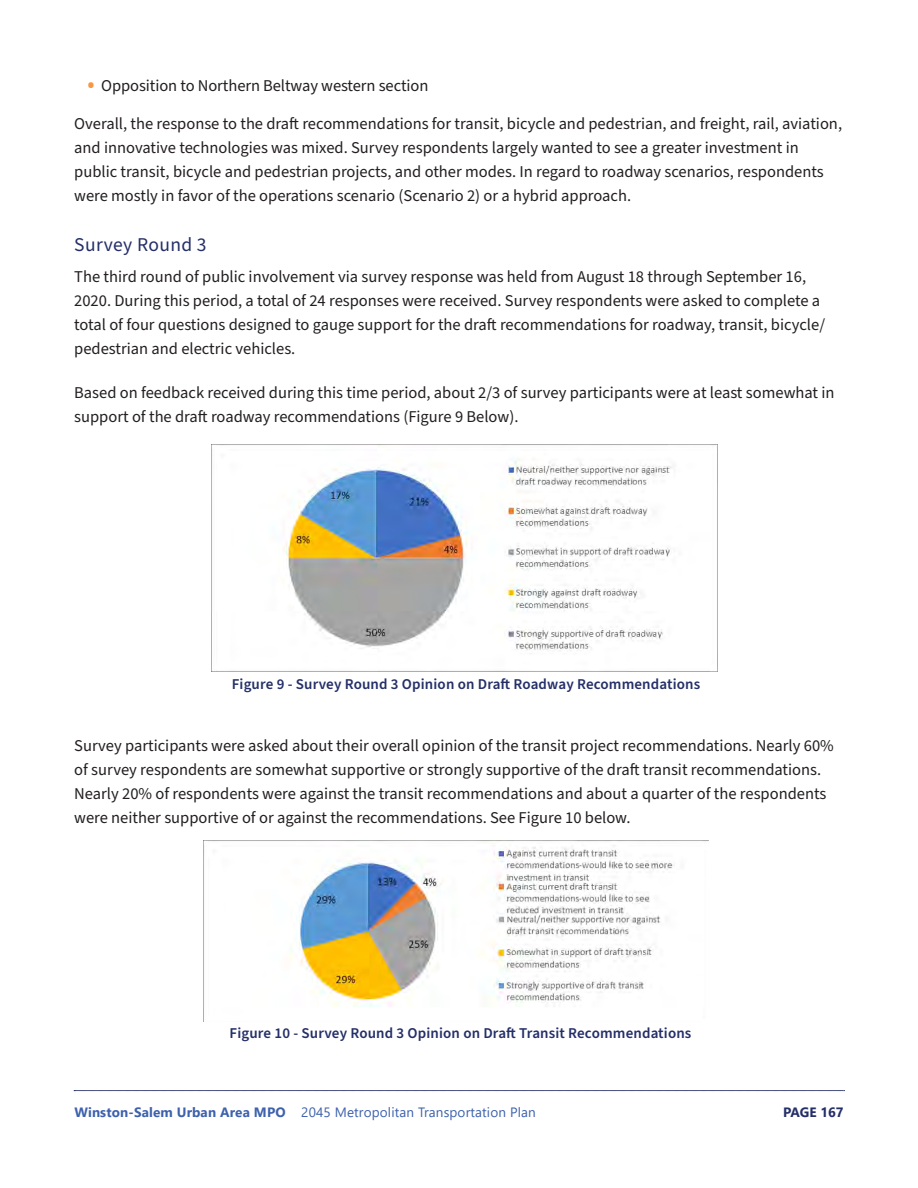
<style>
.page{position:relative;width:918px;height:1188px;background:#fff}
.page>*{position:absolute;margin:0;border:0;box-sizing:border-box;transform-origin:0 0}
.t1{font:19.5px "Source Sans Pro";letter-spacing:.02em;color:#242f68}
.t2{font:16.5px/24px "Source Sans Pro";color:#231f20}
.t3{font:600 15px "Source Sans Pro";letter-spacing:.01em;color:#242f68}
.t4{font:13.5px "Segoe UI";letter-spacing:.01em;color:#3d61ad}
.t5{font:700 13.5px "Segoe UI";color:#242f68}
.s1{font-family:"Open Sans";font-weight:800;color:#f79841}
.s2{font-weight:700}
</style>
<div class="page">
<svg style="left:74px;top:1090px;width:771px;height:1px"></svg>
<img style="left:212px;top:445px;width:461px;height:226px">
<img style="left:203px;top:840px;width:506px;height:182px">
<p class="t2" style="left:88px;top:74px;width:342px"><span class="s1">•</span> Opposition to Northern Beltway western section</p>
<p class="t2" style="left:74px;top:112px;width:769px">Overall, the response to the draft recommendations for transit, bicycle and pedestrian, and freight, rail, aviation, and innovative technologies was mixed. Survey respondents largely wanted to see a greater investment in public transit, bicycle and pedestrian projects, and other modes. In regard to roadway scenarios, respondents were mostly in favor of the operations scenario (Scenario 2) or a hybrid approach.</p>
<p class="t1" style="left:74px;top:232px;width:134px">Survey Round 3</p>
<p class="t2" style="left:74px;top:265px;width:752px">The third round of public involvement via survey response was held from August 18 through September 16, 2020. During this period, a total of 24 responses were received. Survey respondents were asked to complete a total of four questions designed to gauge support for the draft recommendations for roadway, transit, bicycle/ pedestrian and electric vehicles.</p>
<p class="t2" style="left:74px;top:381px;width:762px">Based on feedback received during this time period, about 2/3 of survey participants were at least somewhat in support of the draft roadway recommendations (Figure 9 Below).</p>
<p class="t3" style="left:232px;top:674px;width:470px">Figure 9 - Survey Round 3 Opinion on Draft Roadway Recommendations</p>
<p class="t2" style="left:74px;top:734px;width:761px">Survey participants were asked about their overall opinion of the transit project recommendations. Nearly 60% of survey respondents are somewhat supportive or strongly supportive of the draft transit recommendations.<br>Nearly 20% of respondents were against the transit recommendations and about a quarter of the respondents were neither supportive of or against the recommendations. See Figure 10 below.</p>
<p class="t3" style="left:230px;top:1023px;width:463px">Figure 10 - Survey Round 3 Opinion on Draft Transit Recommendations</p>
<p class="t4" style="left:74px;top:1099px;width:463px"><span class="s2">Winston-Salem Urban Area MPO</span> 2045 Metropolitan Transportation Plan</p>
<p class="t5" style="left:783px;top:1099px;width:62px">PAGE 167</p>
</div>
